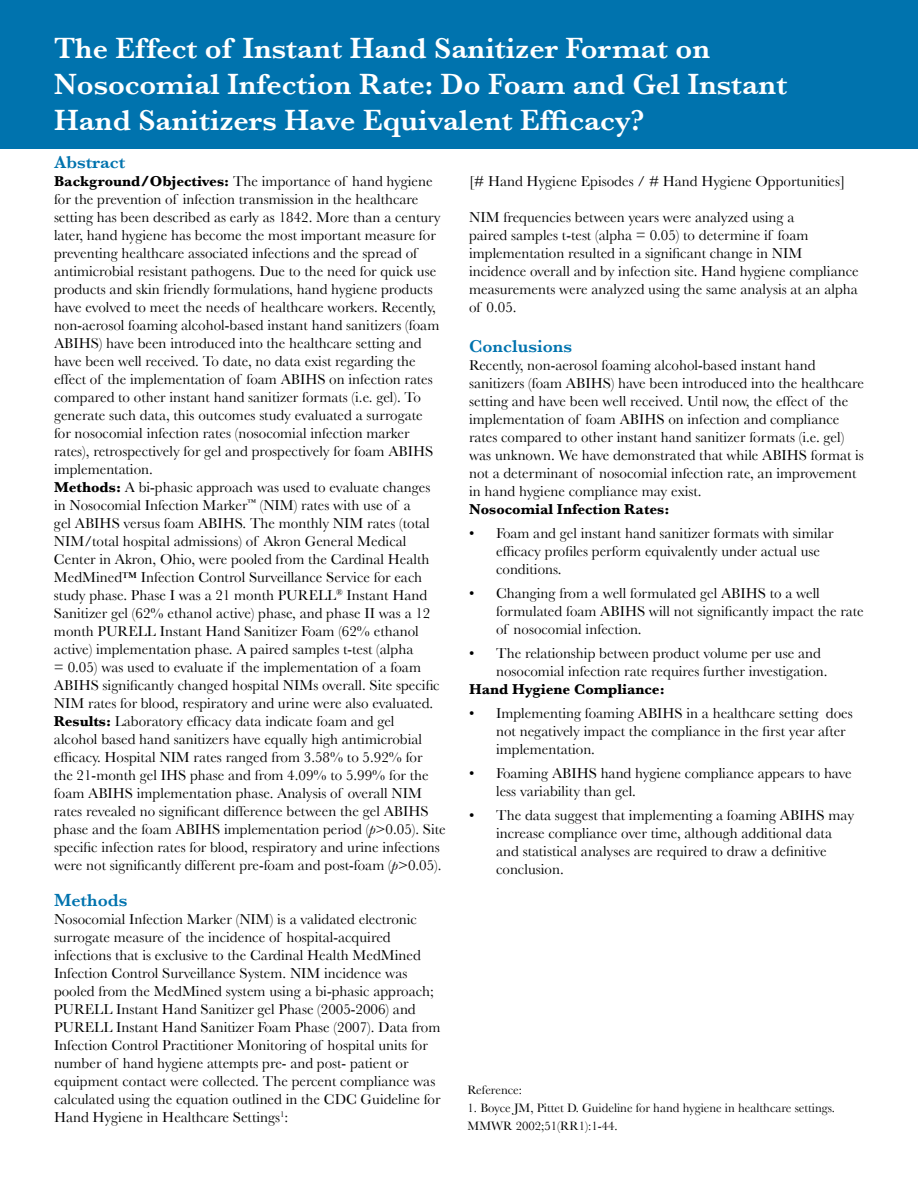
<style>
.page{position:relative;width:918px;height:1188px;background:#fff}
.page>*{position:absolute;margin:0;border:0;box-sizing:border-box;transform-origin:0 0}
.t1{font:600 30px/36px "Baskerville";color:#fff}
.t2{font:600 18px "Baskerville";color:#0073ae}
.t3{font:15px/18px "Baskerville";color:#000}
.t4{font:700 15px "Baskerville";color:#000}
.t5{font:12.75px/18px "Baskerville";color:#000}
.s1{font-weight:700}
.s2{font-style:italic}
</style>
<div class="page">
<div style="left:0;top:0;width:918px;height:148px;background:#0073ae"></div>
<h1 class="t1" style="left:54px;top:30px;width:735px">The Effect of Instant Hand Sanitizer Format on<br>Nosocomial Infection Rate: Do Foam and Gel Instant<br>Hand Sanitizers Have Equivalent Efficacy?</h1>
<p class="t3" style="left:469px;top:172px;width:378px">[# Hand Hygiene Episodes / # Hand Hygiene Opportunities]</p>
<p class="t3" style="left:469px;top:208px;width:391px">NIM frequencies between years were analyzed using a<br>paired samples t-test (alpha = 0.05) to determine if foam implementation resulted in a significant change in NIM incidence overall and by infection site. Hand hygiene compliance measurements were analyzed using the same analysis at an alpha of 0.05.</p>
<p class="t2" style="left:469px;top:335px;width:104px">Conclusions</p>
<p class="t3" style="left:469px;top:356px;width:396px">Recently, non-aerosol foaming alcohol-based instant hand sanitizers (foam ABIHS) have been introduced into the healthcare setting and have been well received. Until now, the effect of the implementation of foam ABIHS on infection and compliance rates compared to other instant hand sanitizer formats (i.e. gel) was unknown. We have demonstrated that while ABIHS format is not a determinant of nosocomial infection rate, an improvement in hand hygiene compliance may exist.</p>
<p class="t4" style="left:469px;top:500px;width:202px">Nosocomial Infection Rates:</p>
<p class="t3" style="left:496px;top:524px;width:339px;text-indent:-27px">• Foam and gel instant hand sanitizer formats with similar efficacy profiles perform equivalently under actual use conditions.</p>
<p class="t3" style="left:496px;top:584px;width:369px;text-indent:-27px">• Changing from a well formulated gel ABIHS to a well formulated foam ABIHS will not significantly impact the rate of nosocomial infection.</p>
<p class="t3" style="left:496px;top:644px;width:333px;text-indent:-27px">• The relationship between product volume per use and nosocomial infection rate requires further investigation.</p>
<p class="t4" style="left:469px;top:680px;width:197px">Hand Hygiene Compliance:</p>
<p class="t3" style="left:496px;top:704px;width:358px;text-indent:-27px">• Implementing foaming ABIHS in a healthcare setting does not negatively impact the compliance in the first year after implementation.</p>
<p class="t3" style="left:496px;top:764px;width:357px;text-indent:-27px">• Foaming ABIHS hand hygiene compliance appears to have less variability than gel.</p>
<p class="t3" style="left:496px;top:806px;width:360px;text-indent:-27px">• The data suggest that implementing a foaming ABIHS may increase compliance over time, although additional data and statistical analyses are required to draw a definitive conclusion.</p>
<p class="t2" style="left:54px;top:152px;width:73px">Abstract</p>
<p class="t3" style="left:54px;top:172px;width:393px"><span class="s1">Background/Objectives:</span> The importance of hand hygiene for the prevention of infection transmission in the healthcare setting has been described as early as 1842. More than a century later, hand hygiene has become the most important measure for preventing healthcare associated infections and the spread of antimicrobial resistant pathogens. Due to the need for quick use products and skin friendly formulations, hand hygiene products have evolved to meet the needs of healthcare workers. Recently, non-aerosol foaming alcohol-based instant hand sanitizers (foam ABIHS) have been introduced into the healthcare setting and have been well received. To date, no data exist regarding the effect of the implementation of foam ABIHS on infection rates compared to other instant hand sanitizer formats (i.e. gel). To generate such data, this outcomes study evaluated a surrogate<br>for nosocomial infection rates (nosocomial infection marker rates), retrospectively for gel and prospectively for foam ABIHS implementation.<br><span class="s1">Methods:</span> A bi-phasic approach was used to evaluate changes in Nosocomial Infection Marker<sup>™</sup> (NIM) rates with use of a<br>gel ABIHS versus foam ABIHS. The monthly NIM rates (total NIM/total hospital admissions) of Akron General Medical Center in Akron, Ohio, were pooled from the Cardinal Health MedMined™ Infection Control Surveillance Service for each study phase. Phase I was a 21 month PURELL<sup>®</sup> Instant Hand Sanitizer gel (62% ethanol active) phase, and phase II was a 12 month PURELL Instant Hand Sanitizer Foam (62% ethanol active) implementation phase. A paired samples t-test (alpha<br>= 0.05) was used to evaluate if the implementation of a foam ABIHS significantly changed hospital NIMs overall. Site specific NIM rates for blood, respiratory and urine were also evaluated.<br><span class="s1">Results:</span> Laboratory efficacy data indicate foam and gel<br>alcohol based hand sanitizers have equally high antimicrobial efficacy. Hospital NIM rates ranged from 3.58% to 5.92% for<br>the 21-month gel IHS phase and from 4.09% to 5.99% for the foam ABIHS implementation phase. Analysis of overall NIM rates revealed no significant difference between the gel ABIHS phase and the foam ABIHS implementation period (<span class="s2">p</span>&gt;0.05). Site specific infection rates for blood, respiratory and urine infections were not significantly different pre-foam and post-foam (<span class="s2">p</span>&gt;0.05).</p>
<p class="t2" style="left:54px;top:890px;width:75px">Methods</p>
<p class="t3" style="left:54px;top:910px;width:388px">Nosocomial Infection Marker (NIM) is a validated electronic surrogate measure of the incidence of hospital-acquired infections that is exclusive to the Cardinal Health MedMined Infection Control Surveillance System. NIM incidence was pooled from the MedMined system using a bi-phasic approach; PURELL Instant Hand Sanitizer gel Phase (2005-2006) and PURELL Instant Hand Sanitizer Foam Phase (2007). Data from Infection Control Practitioner Monitoring of hospital units for number of hand hygiene attempts pre- and post- patient or equipment contact were collected. The percent compliance was calculated using the equation outlined in the CDC Guideline for Hand Hygiene in Healthcare Settings<sup>1</sup>:</p>
<p class="t5" style="left:468px;top:1081px;width:56px">Reference:</p>
<p class="t5" style="left:468px;top:1099px;width:369px">1. Boyce JM, Pittet D. Guideline for hand hygiene in healthcare settings.<br>MMWR 2002;51(RR1):1-44.</p>
</div>
